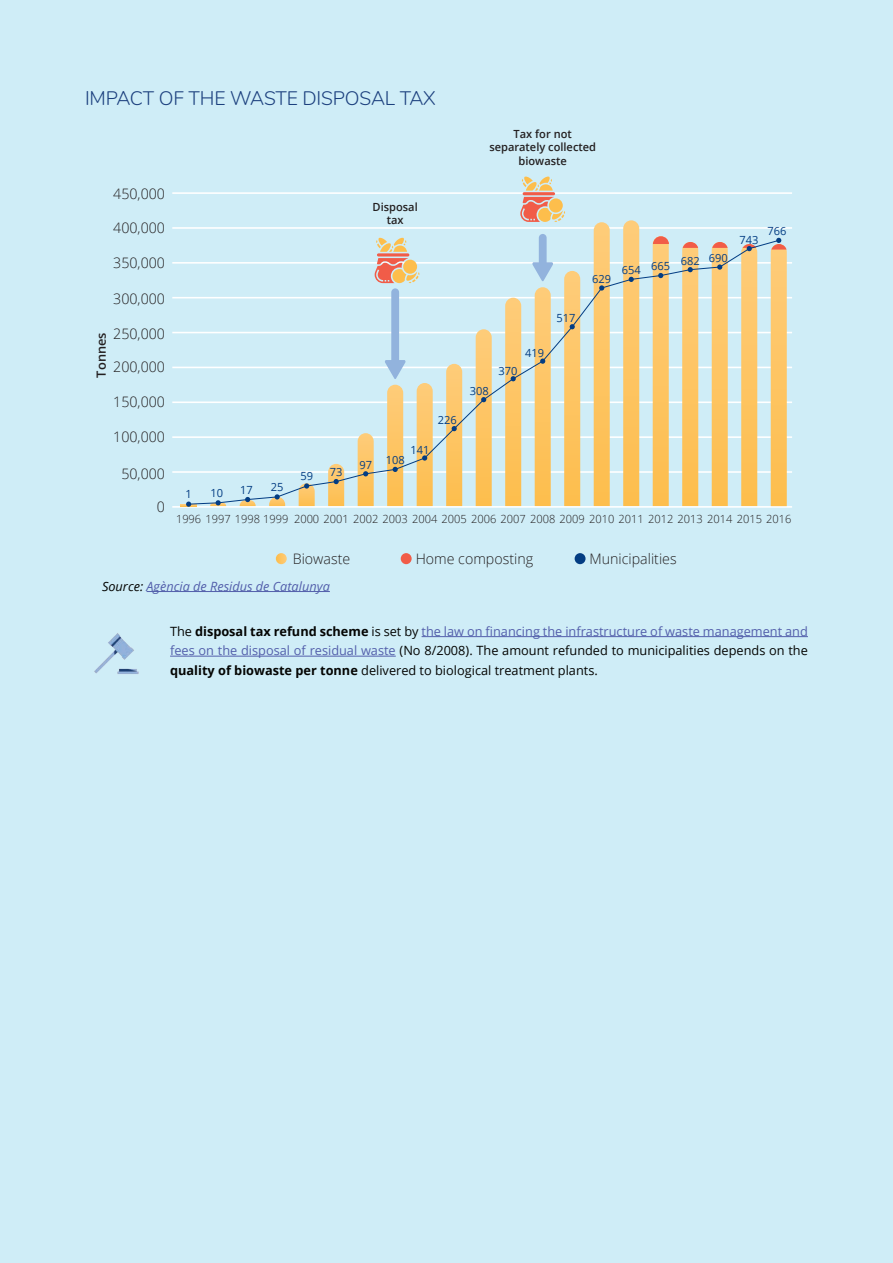
<style>
.page{position:relative;width:893px;height:1263px;background:#cfedf7}
.page>*{position:absolute;margin:0;border:0;box-sizing:border-box;transform-origin:0 0}
.t1{font:300 19.5px "Nunito";letter-spacing:-.01em;color:#1c407e}
.t2{font:300 14.4px "Open Sans";color:#231f20}
.t3{font:12.75px/19.5px "Open Sans";color:#040503;text-align:justify}
.t4{font:italic 12.75px "Open Sans";color:#535fab}
.t5{font:600 12.6px "Open Sans";color:#231f20}
.t6{font:300 11.25px "Open Sans";color:#231f20}
.t7{font:11.25px "Open Sans";color:#033d83}
.t8{font:600 11.25px/13.5px "Open Sans";color:#231f20;text-align:center}
.s1{color:#040503}
.s2{font-weight:700}
.s3{color:#535fab}
</style>
<div class="page">
<hr style="left:422px;top:636px;width:386px;height:1px;background:#535fab">
<hr style="left:170px;top:656px;width:226px;height:1px;background:#535fab">
<hr style="left:147px;top:591px;width:183px;height:1px;background:#535fab">
<hr style="left:172px;top:192px;width:620px;height:2px;background:#fff">
<hr style="left:172px;top:506px;width:620px;height:2px;background:#fff">
<hr style="left:172px;top:471px;width:620px;height:2px;background:#fff">
<hr style="left:172px;top:436px;width:620px;height:2px;background:#fff">
<hr style="left:172px;top:401px;width:620px;height:2px;background:#fff">
<hr style="left:172px;top:367px;width:620px;height:1px;background:#fff">
<hr style="left:172px;top:332px;width:620px;height:1px;background:#fff">
<hr style="left:172px;top:297px;width:620px;height:1px;background:#fff">
<hr style="left:172px;top:262px;width:620px;height:2px;background:#fff">
<hr style="left:172px;top:227px;width:620px;height:2px;background:#fff">
<svg style="left:181px;top:501px;width:16px;height:6px"></svg>
<svg style="left:210px;top:505px;width:16px;height:1px"></svg>
<svg style="left:240px;top:505px;width:16px;height:1px"></svg>
<svg style="left:269px;top:505px;width:16px;height:1px"></svg>
<svg style="left:299px;top:505px;width:16px;height:1px"></svg>
<svg style="left:328px;top:505px;width:16px;height:1px"></svg>
<svg style="left:594px;top:222px;width:16px;height:284px"></svg>
<svg style="left:623px;top:220px;width:16px;height:286px"></svg>
<svg style="left:771px;top:238px;width:16px;height:268px;background:#f9c56b"></svg>
<svg style="left:188px;top:239px;width:592px;height:266px"></svg>
<hr style="left:377px;top:253px;width:32px;height:3px;background:#f15c48;border-radius:2px">
<svg style="left:376px;top:237px;width:31px;height:15px"></svg>
<hr style="left:523px;top:192px;width:32px;height:3px;background:#f15c48;border-radius:2px">
<svg style="left:522px;top:176px;width:31px;height:15px"></svg>
<svg style="left:520px;top:197px;width:45px;height:25px"></svg>
<svg style="left:358px;top:258px;width:75px;height:248px"></svg>
<svg style="left:532px;top:234px;width:21px;height:47px"></svg>
<svg style="left:276px;top:553px;width:11px;height:11px"></svg>
<div style="left:401px;top:553px;width:11px;height:11px;background:#f15c48;border-radius:50%"></div>
<div style="left:575px;top:553px;width:10px;height:11px;background:#033d83;border-radius:50%"></div>
<img style="left:94px;top:633px;width:45px;height:41px">
<h1 class="t1" style="left:85px;top:84px;width:352px">IMPACT OF THE WASTE DISPOSAL TAX</h1>
<p class="t2" style="left:113px;top:184px;width:53px">450,000</p>
<p class="t2" style="left:113px;top:218px;width:53px">400,000</p>
<p class="t2" style="left:113px;top:253px;width:53px">350,000</p>
<p class="t2" style="left:113px;top:288px;width:53px">300,000</p>
<p class="t2" style="left:113px;top:323px;width:53px">250,000</p>
<p class="t5" style="left:92px;top:378px;width:47px;rotate:-90deg">Tonnes</p>
<p class="t2" style="left:113px;top:357px;width:53px">200,000</p>
<p class="t2" style="left:113px;top:392px;width:53px">150,000</p>
<p class="t2" style="left:113px;top:427px;width:53px">100,000</p>
<p class="t2" style="left:121px;top:464px;width:45px">50,000</p>
<p class="t2" style="left:157px;top:496px;width:10px">0</p>
<p class="t8" style="left:373px;top:200px;width:47px">Disposal tax</p>
<p class="t7" style="left:185px;top:487px;width:8px">1</p>
<p class="t7" style="left:211px;top:485px;width:14px">10</p>
<p class="t7" style="left:240px;top:482px;width:14px">17</p>
<p class="t7" style="left:271px;top:480px;width:14px">25</p>
<p class="t7" style="left:300px;top:469px;width:14px">59</p>
<p class="t7" style="left:330px;top:465px;width:14px">73</p>
<p class="t7" style="left:410px;top:442px;width:20px">141</p>
<p class="t7" style="left:360px;top:453px;width:47px">97 108</p>
<p class="t7" style="left:438px;top:412px;width:20px">226</p>
<p class="t8" style="left:489px;top:127px;width:108px">Tax for not separately collected biowaste</p>
<p class="t7" style="left:470px;top:383px;width:20px">308</p>
<p class="t7" style="left:499px;top:363px;width:20px">370</p>
<p class="t7" style="left:525px;top:345px;width:20px">419</p>
<p class="t7" style="left:556px;top:310px;width:20px">517</p>
<p class="t7" style="left:592px;top:271px;width:20px">629</p>
<p class="t7" style="left:622px;top:255px;width:108px">654 665 682 690</p>
<p class="t7" style="left:740px;top:232px;width:20px">743</p>
<p class="t7" style="left:767px;top:223px;width:20px">766</p>
<p class="t6" style="left:176px;top:511px;width:617px">1996 1997 1998 1999 2000 2001 2002 2003 2004 2005 2006 2007 2008 2009 2010 2011 2012 2013 2014 2015 2016</p>
<p class="t2" style="left:293px;top:549px;width:59px">Biowaste</p>
<p class="t2" style="left:416px;top:549px;width:119px">Home composting</p>
<p class="t2" style="left:590px;top:549px;width:89px">Municipalities</p>
<p class="t4" style="left:102px;top:577px;width:229px"><span class="s1">Source:</span> Agència de Residus de Catalunya</p>
<p class="t3" style="left:170px;top:621px;width:639px">The <span class="s2">disposal tax refund scheme</span> is set by <span class="s3">the law on financing the infrastructure of waste management and fees on the disposal of residual waste</span> (No 8/2008). The amount refunded to municipalities depends on the <span class="s2">quality of biowaste per tonne</span> delivered to biological treatment plants.</p>
</div>
